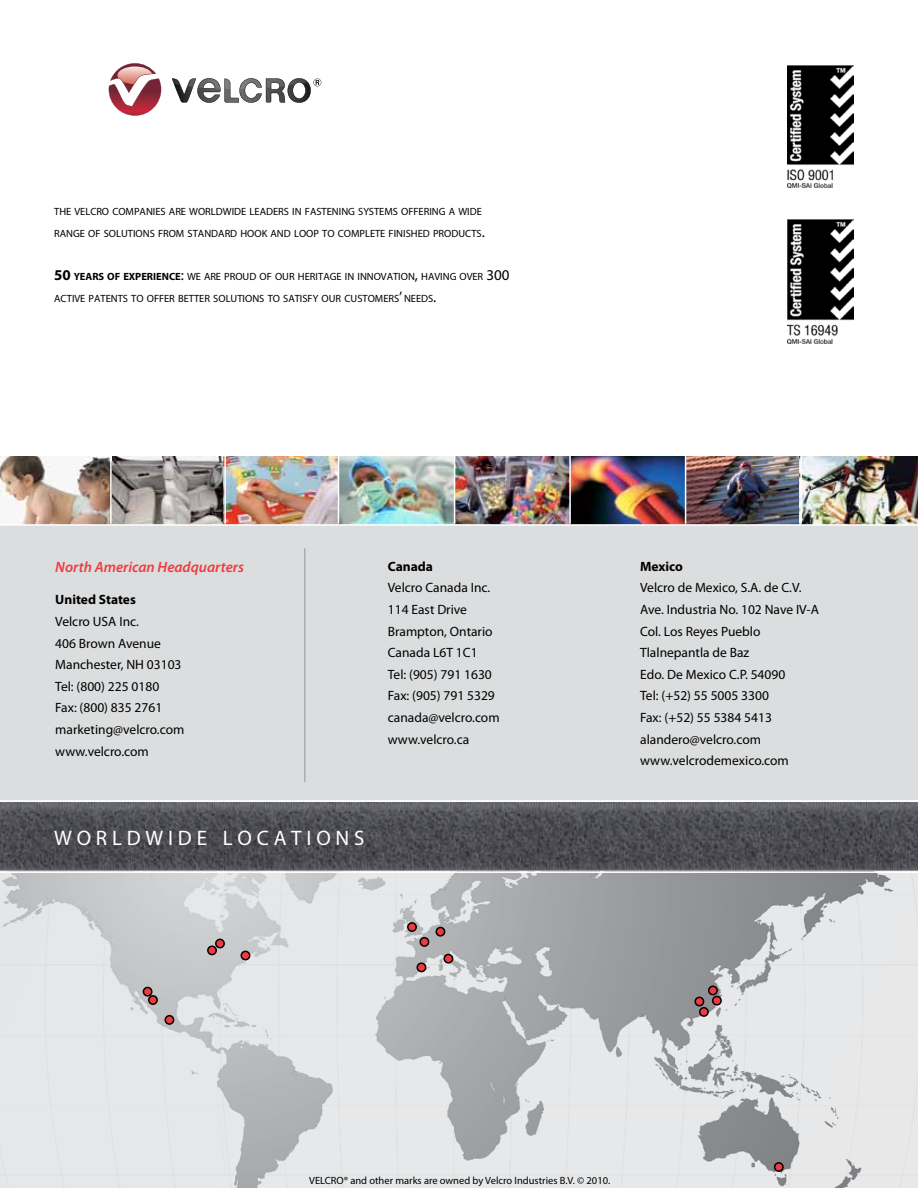
<style>
.page{position:relative;width:918px;height:1188px;background:#fff}
.page>*{position:absolute;margin:0;border:0;box-sizing:border-box;transform-origin:0 0}
.t1{font:21px "Myriad Pro";letter-spacing:.23em;color:#fff}
.t2{font:italic 600 15px "Myriad Pro";color:#ef3b3f}
.t3{font:13.5px/21.6px "Myriad Pro";color:#000}
.t4{font:700 13.5px "Myriad Pro";color:#000}
.t5{font:10.5px/21.6px "Myriad Pro";color:#000}
.t6{font:10.5px "Myriad Pro";color:#000}
.s1{font-size:15px}
.s2{font-weight:700;font-size:15px}
.s3{font-weight:700}
</style>
<div class="page">
<img style="left:787px;top:66px;width:66px;height:121px">
<img style="left:787px;top:220px;width:66px;height:124px">
<div style="left:0;top:525px;width:388px;height:276px;background:#dcddde"></div>
<div style="left:388px;top:525px;width:530px;height:276px;background:#dcddde"></div>
<hr style="left:304px;top:549px;width:1px;height:233px;background:#939598">
<img style="left:0;top:456px;width:453px;height:68px">
<img style="left:455px;top:456px;width:463px;height:68px">
<hr style="left:110px;top:456px;width:2px;height:68px;background:#fff">
<hr style="left:224px;top:456px;width:2px;height:68px;background:#fff">
<hr style="left:338px;top:456px;width:1px;height:68px;background:#fff">
<hr style="left:569px;top:456px;width:2px;height:68px;background:#fff">
<hr style="left:685px;top:456px;width:1px;height:68px;background:#fff">
<hr style="left:800px;top:456px;width:2px;height:68px;background:#fff">
<hr style="left:0;top:524px;width:918px;height:2px;background:#fff">
<img style="left:0;top:802px;width:918px;height:386px">
<hr style="left:0;top:800px;width:918px;height:2px;background:#fff">
<div style="left:241px;top:951px;width:9px;height:9px;background:#ef3b3f;border-radius:50%"></div>
<div style="left:241px;top:951px;width:9px;height:9px;border:2px solid #000;border-radius:50%"></div>
<div style="left:165px;top:1016px;width:9px;height:8px;background:#ef3b3f;border-radius:50%"></div>
<div style="left:165px;top:1015px;width:9px;height:10px;border:2px solid #000;border-radius:50%"></div>
<div style="left:417px;top:963px;width:9px;height:9px;background:#ef3b3f;border-radius:50%"></div>
<div style="left:417px;top:962px;width:9px;height:10px;border:2px solid #000;border-radius:50%"></div>
<div style="left:444px;top:954px;width:9px;height:9px;background:#ef3b3f;border-radius:50%"></div>
<div style="left:443px;top:954px;width:10px;height:10px;border:2px solid #000;border-radius:50%"></div>
<div style="left:216px;top:939px;width:8px;height:9px;background:#ef3b3f;border-radius:50%"></div>
<div style="left:215px;top:939px;width:10px;height:9px;border:2px solid #000;border-radius:50%"></div>
<div style="left:700px;top:1008px;width:8px;height:8px;background:#ef3b3f;border-radius:50%"></div>
<div style="left:699px;top:1007px;width:10px;height:10px;border:2px solid #000;border-radius:50%"></div>
<div style="left:713px;top:996px;width:8px;height:9px;background:#ef3b3f;border-radius:50%"></div>
<div style="left:712px;top:996px;width:10px;height:10px;border:2px solid #000;border-radius:50%"></div>
<div style="left:436px;top:927px;width:9px;height:9px;background:#ef3b3f;border-radius:50%"></div>
<div style="left:436px;top:927px;width:9px;height:10px;border:2px solid #000;border-radius:50%"></div>
<div style="left:408px;top:923px;width:8px;height:8px;background:#ef3b3f;border-radius:50%"></div>
<div style="left:407px;top:922px;width:10px;height:10px;border:2px solid #000;border-radius:50%"></div>
<div style="left:775px;top:1163px;width:8px;height:8px;background:#ef3b3f;border-radius:50%"></div>
<div style="left:774px;top:1162px;width:10px;height:10px;border:2px solid #000;border-radius:50%"></div>
<div style="left:420px;top:938px;width:9px;height:8px;background:#ef3b3f;border-radius:50%"></div>
<div style="left:420px;top:937px;width:9px;height:10px;border:2px solid #000;border-radius:50%"></div>
<div style="left:695px;top:997px;width:9px;height:9px;background:#ef3b3f;border-radius:50%"></div>
<div style="left:694px;top:997px;width:10px;height:9px;border:2px solid #000;border-radius:50%"></div>
<div style="left:709px;top:986px;width:8px;height:9px;background:#ef3b3f;border-radius:50%"></div>
<div style="left:708px;top:986px;width:10px;height:9px;border:2px solid #000;border-radius:50%"></div>
<div style="left:149px;top:996px;width:8px;height:8px;background:#ef3b3f;border-radius:50%"></div>
<div style="left:148px;top:995px;width:10px;height:10px;border:2px solid #000;border-radius:50%"></div>
<div style="left:143px;top:987px;width:9px;height:9px;background:#ef3b3f;border-radius:50%"></div>
<div style="left:143px;top:987px;width:10px;height:10px;border:2px solid #000;border-radius:50%"></div>
<div style="left:208px;top:946px;width:8px;height:9px;background:#ef3b3f;border-radius:50%"></div>
<div style="left:207px;top:945px;width:10px;height:10px;border:2px solid #000;border-radius:50%"></div>
<hr style="left:0;top:871px;width:918px;height:2px;background:#fff">
<svg style="left:109px;top:63px;width:52px;height:53px"></svg>
<svg style="left:172px;top:78px;width:149px;height:25px"></svg>
<p class="t5" style="left:54px;top:201px;width:432px">THE VELCRO COMPANIES ARE WORLDWIDE LEADERS IN FASTENING SYSTEMS OFFERING A WIDE<br>RANGE OF SOLUTIONS FROM STANDARD HOOK AND LOOP TO COMPLETE FINISHED PRODUCTS<span class="s1">.</span></p>
<p class="t5" style="left:54px;top:266px;width:457px"><span class="s2">50</span> <span class="s3">YEARS OF EXPERIENCE</span><span class="s1">:</span> WE ARE PROUD OF OUR HERITAGE IN INNOVATION<span class="s1">,</span> HAVING OVER <span class="s1">300<br></span>ACTIVE PATENTS TO OFFER BETTER SOLUTIONS TO SATISFY OUR CUSTOMERS<span class="s1">’</span> NEEDS<span class="s1">.</span></p>
<p class="t2" style="left:55px;top:557px;width:190px">North American Headquarters</p>
<p class="t4" style="left:55px;top:591px;width:82px">United States</p>
<p class="t3" style="left:55px;top:610px;width:131px">Velcro USA Inc.<br>406 Brown Avenue<br>Manchester, NH 03103<br>Tel: (800) 225 0180<br>Fax: (800) 835 2761 marketing@velcro.com www.velcro.com</p>
<p class="t4" style="left:388px;top:558px;width:47px">Canada</p>
<p class="t3" style="left:388px;top:577px;width:113px">Velcro Canada Inc.<br>114 East Drive<br>Brampton, Ontario<br>Canada L6T 1C1<br>Tel: (905) 791 1630<br>Fax: (905) 791 5329 canada@velcro.com www.velcro.ca</p>
<h1 class="t1" style="left:54px;top:825px;width:312px">WORLDWIDE LOCATIONS</h1>
<p class="t4" style="left:640px;top:558px;width:44px">Mexico</p>
<p class="t3" style="left:640px;top:577px;width:180px">Velcro de Mexico, S.A. de C.V.<br>Ave. Industria No. 102 Nave IV-A<br>Col. Los Reyes Pueblo<br>Tlalnepantla de Baz<br>Edo. De Mexico C.P. 54090<br>Tel: (+52) 55 5005 3300<br>Fax: (+52) 55 5384 5413 alandero@velcro.com www.velcrodemexico.com</p>
<p class="t6" style="left:309px;top:1174px;width:303px">VELCRO® and other marks are owned by Velcro Industries B.V. © 2010.</p>
</div>
